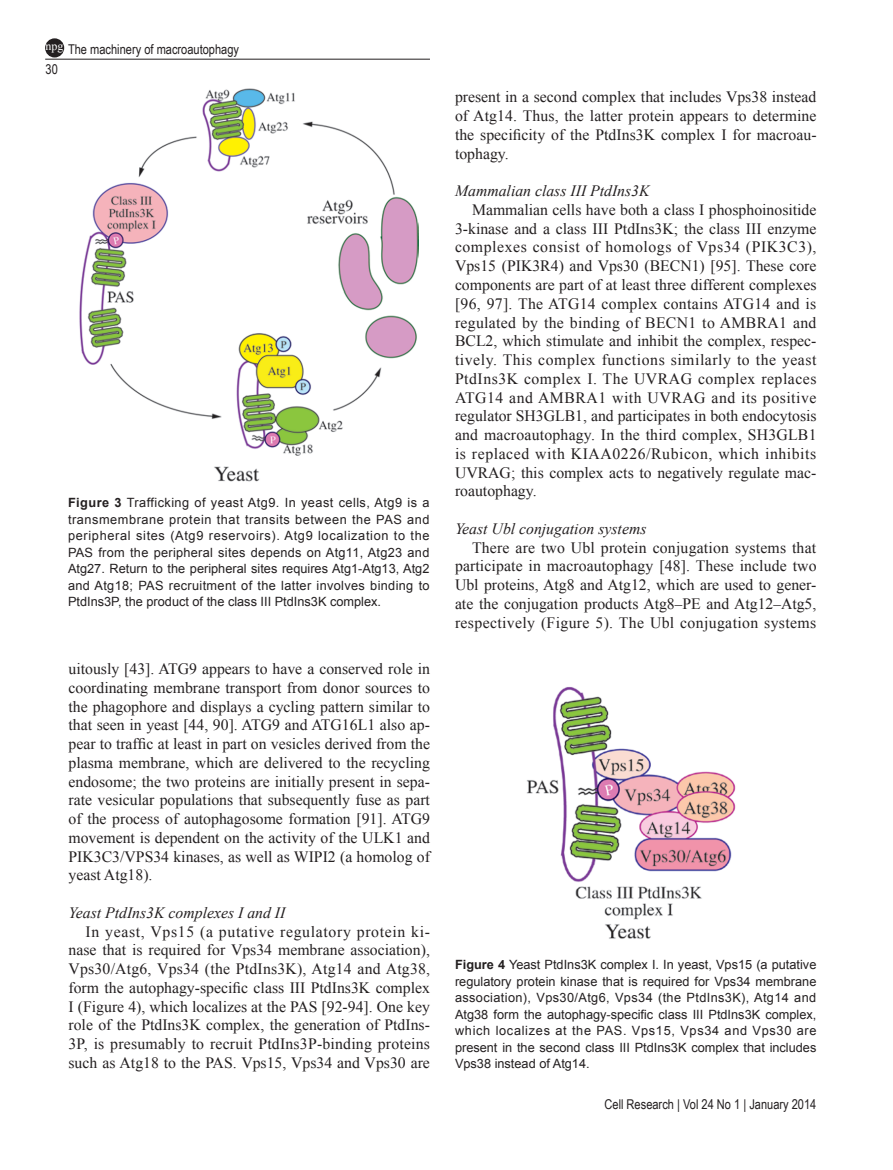
<style>
.page{position:relative;width:893px;height:1170px;background:#fff}
.page>*{position:absolute;margin:0;border:0;box-sizing:border-box;transform-origin:0 0}
.t1{font:15.75px/18.8px "Times New Roman";color:#231f20;text-align:justify}
.t2{font:15.75px/18.8px "Times New Roman PSMT2";color:#231f20}
.t3{font:italic 15.75px "Times New Roman";color:#231f20}
.t4{font:15.75px "Times New Roman PSMT2";letter-spacing:.02em;color:#231f20}
.t5{font:13.5px "Arial Narrow";color:#231f20}
.t6{font:12.75px/16.5px "Arial";color:#231f20;text-align:justify}
.t7{font:12.75px "Arial MT2";color:#231f20}
.t8{font:12px "Times New Roman";color:#fff}
.s1{font-weight:700}
.s2{font-family:"Times New Roman"}
.s3{font-size:15px}
</style>
<div class="page">
<hr style="left:45px;top:59px;width:385px;height:1px;background:#231f20">
<div style="left:46px;top:39px;width:17px;height:18px;background:#231f20;border-radius:50%"></div>
<div style="left:45px;top:38px;width:19px;height:19px;border:2px solid #231f20;border-radius:50%"></div>
<img style="left:79px;top:88px;width:340px;height:394px">
<img style="left:526px;top:686px;width:210px;height:253px">
<p class="t5" style="left:68px;top:39px;width:173px">The machinery of macroautophagy</p>
<p class="t8" style="left:46px;top:38px;width:19px">npg</p>
<p class="t5" style="left:46px;top:59px;width:14px">30</p>
<p class="t6" style="left:68px;top:494px;width:363px"><span class="s1">Figure 3</span> Trafficking of yeast Atg9. In yeast cells, Atg9 is a transmembrane protein that transits between the PAS and peripheral sites (Atg9 reservoirs). Atg9 localization to the PAS from the peripheral sites depends on Atg11, Atg23 and Atg27. Return to the peripheral sites requires Atg1-Atg13, Atg2 and Atg18; PAS recruitment of the latter involves binding to PtdIns3P, the product of the class III PtdIns3K complex.</p>
<p class="t2" style="left:69px;top:659px;width:363px">uitously [43]. ATG9 appears to have a conserved role in</p>
<p class="t1" style="left:69px;top:677px;width:363px">coordinating membrane transport from donor sources to the phagophore and displays a cycling pattern similar to</p>
<p class="t2" style="left:69px;top:715px;width:363px">that seen in yeast [44, 90]. ATG9 and ATG16L1 also ap&shy;pear to traffic at least in part on vesicles derived from the</p>
<p class="t1" style="left:69px;top:752px;width:363px">plasma membrane, which are delivered to the recycling endosome; the two proteins are initially present in sepa&shy;rate vesicular populations that subsequently fuse as part</p>
<p class="t2" style="left:69px;top:809px;width:363px">of the process of autophagosome formation [91]. ATG9</p>
<p class="t1" style="left:69px;top:827px;width:363px">movement is dependent on the activity of the ULK1 and PIK3C3/VPS34 kinases, as well as WIPI2 (a homolog of yeast Atg18).</p>
<p class="t3" style="left:69px;top:901px;width:218px">Yeast PtdIns3K complexes I and II</p>
<p class="t1" style="left:69px;top:921px;width:363px;text-indent:17px">In yeast, Vps15 (a putative regulatory protein ki&shy;nase that is required for Vps34 membrane association), Vps30/Atg6, Vps34 (the PtdIns3K), Atg14 and Atg38,</p>
<p class="t2" style="left:69px;top:977px;width:363px">form the autophagy-specific class III PtdIns3K complex<br>I (Figure 4), which localizes at the PAS [92-94]. One key</p>
<p class="t1" style="left:69px;top:1015px;width:363px">role of the PtdIns3K complex, the generation of PtdIns-3P, is presumably to recruit PtdIns3P-binding proteins such as Atg18 to the PAS. Vps15, Vps34 and Vps30 are</p>
<p class="t1" style="left:455px;top:87px;width:363px">present in a second complex that includes Vps38 instead of Atg14. Thus, the latter protein appears to determine</p>
<p class="t2" style="left:455px;top:125px;width:363px">the specificity of the PtdIns3K complex I for macroau<span class="s2">-</span></p>
<p class="t1" style="left:455px;top:144px;width:55px">tophagy.</p>
<p class="t3" style="left:455px;top:180px;width:196px">Mammalian class III PtdIns3K</p>
<p class="t1" style="left:455px;top:200px;width:363px;text-indent:17px">Mammalian cells have both a class I phosphoinositide 3-kinase and a class III PtdIns3K; the class III enzyme complexes consist of homologs of Vps34 (PIK3C3),</p>
<p class="t2" style="left:455px;top:256px;width:363px">Vps15 (PIK3R4) and Vps30 (BECN1) [95]. These core</p>
<p class="t1" style="left:455px;top:275px;width:363px">components are part of at least three different complexes</p>
<p class="t4" style="left:455px;top:293px;width:363px">[96, 97]. The ATG14 complex contains ATG14 and is</p>
<p class="t1" style="left:455px;top:312px;width:363px">regulated by the binding of BECN1 to AMBRA1 and BCL2, which stimulate and inhibit the complex, respec&shy;tively. This complex functions similarly to the yeast PtdIns3K complex I. The UVRAG complex replaces ATG14 and AMBRA1 with UVRAG and its positive regulator SH3GLB1, and participates in both endocytosis and macroautophagy. In the third complex, SH3GLB1 is replaced with KIAA0226/Rubicon, which inhibits UVRAG; this complex acts to negatively regulate mac&shy;roautophagy.</p>
<p class="t3" style="left:455px;top:517px;width:193px">Yeast Ubl conjugation systems</p>
<p class="t1" style="left:455px;top:537px;width:363px;text-indent:17px">There are two Ubl protein conjugation systems that participate in macroautophagy [48]. These include two Ubl proteins, Atg8 and Atg12, which are used to gener&shy;ate the conjugation products Atg8<span class="s3">–</span>PE and Atg12<span class="s3">–</span>Atg5, respectively (Figure 5). The Ubl conjugation systems</p>
<p class="t6" style="left:455px;top:956px;width:363px"><span class="s1">Figure 4</span> Yeast PtdIns3K complex I. In yeast, Vps15 (a putative regulatory protein kinase that is required for Vps34 membrane association), Vps30/Atg6, Vps34 (the PtdIns3K), Atg14 and</p>
<p class="t7" style="left:455px;top:1005px;width:363px">Atg38 form the autophagy-specific class III PtdIns3K complex,</p>
<p class="t6" style="left:455px;top:1022px;width:363px">which localizes at the PAS. Vps15, Vps34 and Vps30 are present in the second class III PtdIns3K complex that includes Vps38 instead of Atg14.</p>
<p class="t5" style="left:604px;top:1094px;width:213px">Cell Research | Vol 24 No 1 | January 2014</p>
</div>
